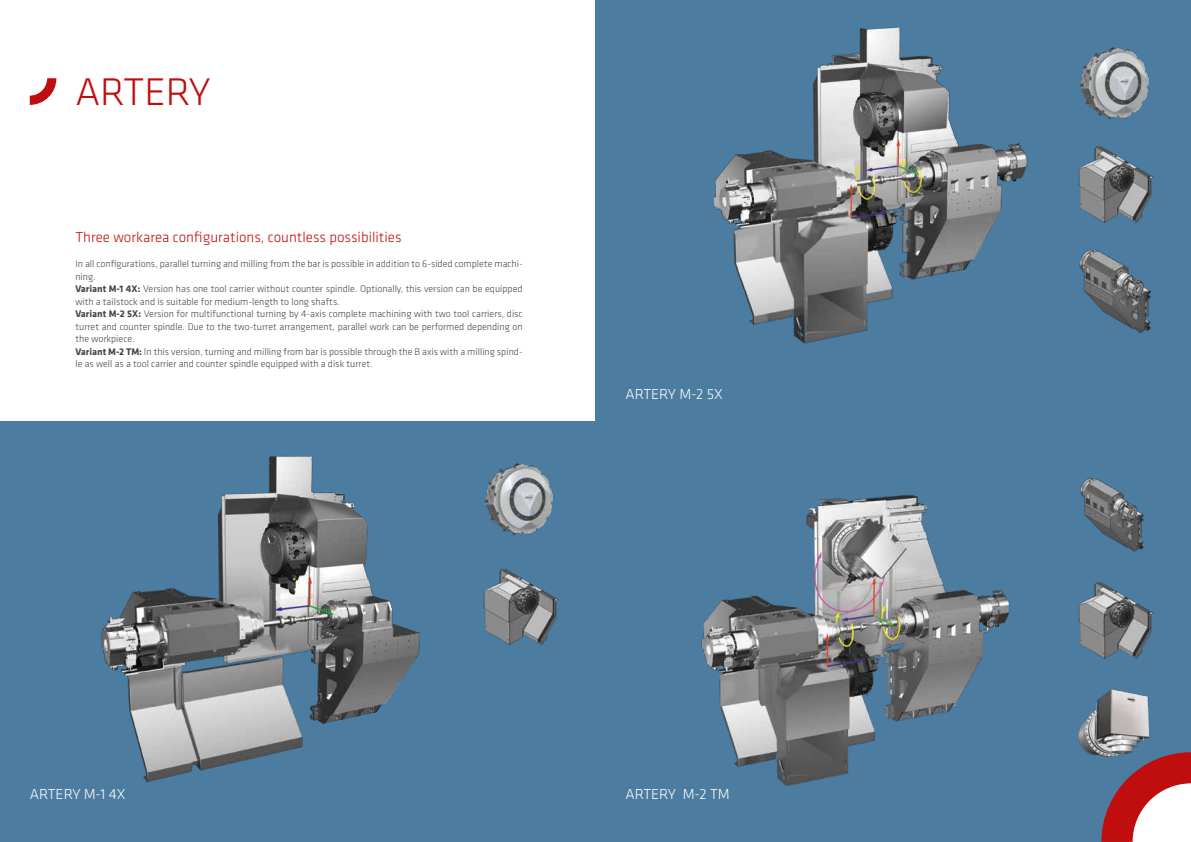
<style>
.page{position:relative;width:1191px;height:842px;background:#fff}
.page>*{position:absolute;margin:0;border:0;box-sizing:border-box;transform-origin:0 0}
.t1{font:300 40px "Klavika";color:#c00d0e}
.t2{font:300 15px "Klavika";color:#c00d0e}
.t3{font:300 15px "Klavika";color:#fff}
.t4{font:300 10px/12.5px "Klavika";color:#404846}
.s1{font-weight:700}
</style>
<div class="page">
<div style="left:0;top:421px;width:595px;height:421px;background:#4c7ca0"></div>
<img style="left:101px;top:456px;width:319px;height:327px">
<div style="left:595px;top:0;width:596px;height:480px;background:#4c7ca0"></div>
<img style="left:713px;top:27px;width:315px;height:317px">
<div style="left:595px;top:421px;width:596px;height:421px;background:#4c7ca0"></div>
<img style="left:701px;top:495px;width:309px;height:291px">
<img style="left:484px;top:463px;width:70px;height:73px">
<img style="left:483px;top:569px;width:76px;height:76px">
<img style="left:1080px;top:478px;width:64px;height:74px">
<img style="left:1078px;top:582px;width:76px;height:77px">
<img style="left:1078px;top:689px;width:72px;height:67px">
<img style="left:1079px;top:47px;width:71px;height:73px">
<img style="left:1078px;top:146px;width:76px;height:77px">
<img style="left:1079px;top:249px;width:72px;height:84px">
<svg style="left:30px;top:78px;width:26px;height:27px"></svg>
<svg style="left:1101px;top:752px;width:90px;height:90px"></svg>
<h1 class="t1" style="left:75px;top:67px;width:137px">ARTERY</h1>
<h2 class="t2" style="left:75px;top:228px;width:328px">Three workarea configurations, countless possibilities</h2>
<p class="t4" style="left:75px;top:258px;width:449px">In all configurations, parallel turning and milling from the bar is possible in addition to 6-sided complete machi&shy;ning.<br><span class="s1">Variant M-1 4X:</span> Version has one tool carrier without counter spindle. Optionally, this version can be equipped with a tailstock and is suitable for medium-length to long shafts.<br><span class="s1">Variant M-2 5X:</span> Version for multifunctional turning by 4-axis complete machining with two tool carriers, disc turret and counter spindle. Due to the two-turret arrangement, parallel work can be performed depending on the workpiece.<br><span class="s1">Variant M-2 TM:</span> In this version, turning and milling from bar is possible through the B axis with a milling spind&shy;le as well as a tool carrier and counter spindle equipped with a disk turret.</p>
<h2 class="t3" style="left:625px;top:384px;width:99px">ARTERY M-2 5X</h2>
<h2 class="t3" style="left:30px;top:785px;width:97px">ARTERY M-1 4X</h2>
<h2 class="t3" style="left:625px;top:785px;width:106px">ARTERY M-2 TM</h2>
</div>
